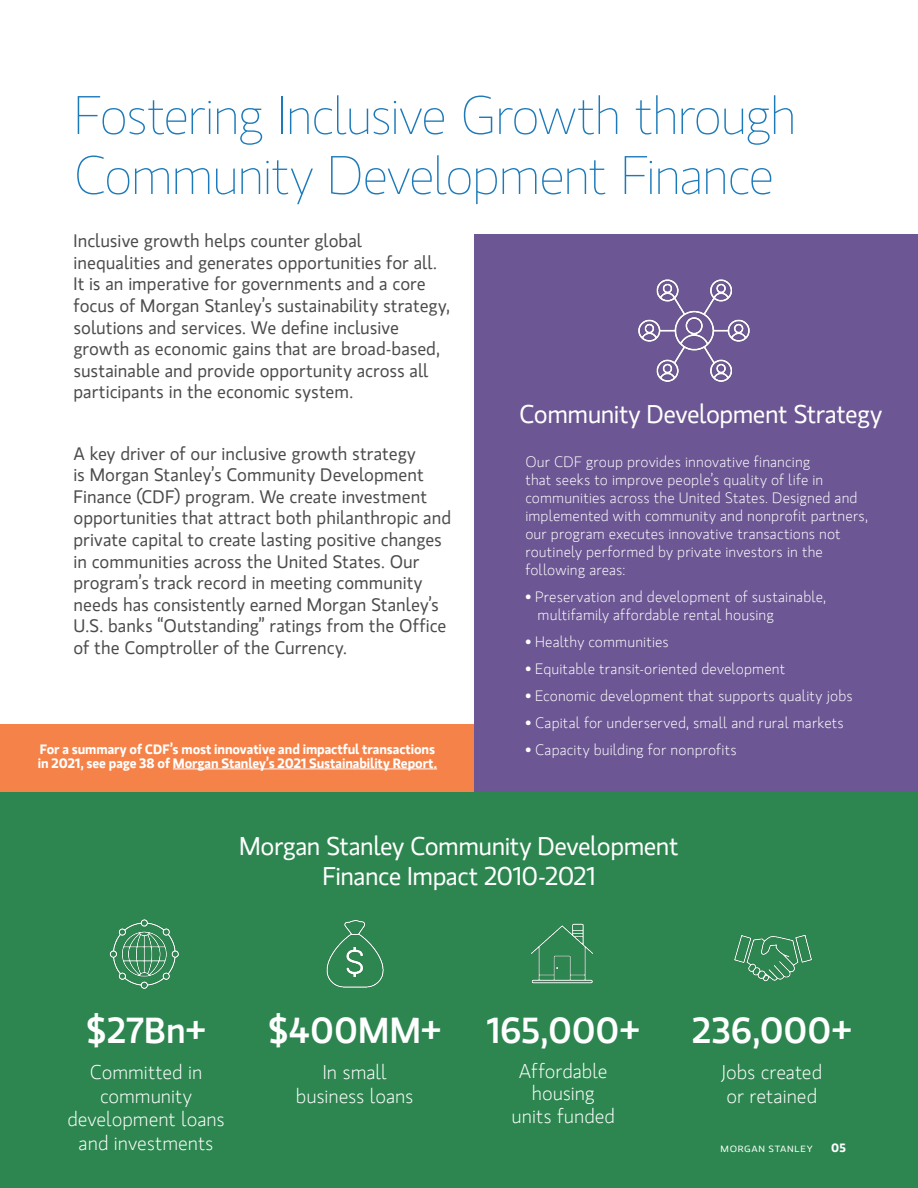
<style>
.page{position:relative;width:918px;height:1188px;background:#fff}
.page>*{position:absolute;margin:0;border:0;box-sizing:border-box;transform-origin:0 0}
.t1{font:100 54px/60px "MS Gloriola II Display";letter-spacing:-.03em;color:#1c7aba}
.t2{font:500 36px "MS Gloriola II Std";letter-spacing:.005em;color:#fff}
.t3{font:25.5px/30.2px "MS Gloriola II Std";letter-spacing:-.02em;color:#fff;text-align:center}
.t4{font:300 19.8px/23.7px "MS Gloriola II Std";color:#fff;text-align:center}
.t5{font:18px/21.6px "MS Gloriola II Std";color:#4c4c4c}
.t6{font:300 15px/18px "MS Gloriola II Std";letter-spacing:.01em;color:#fff}
.t7{font:700 13.5px/14.2px "MS Gloriola II Std";letter-spacing:-.01em;color:#fff}
.t8{font:700 12px "MS Gloriola II Std";color:#fff}
.t9{font:9px "MS Gloriola II Std";letter-spacing:.07em;color:#fff;scale:1.1 1}
</style>
<div class="page">
<div style="left:0;top:792px;width:918px;height:396px;background:#2d8650"></div>
<img style="left:326px;top:920px;width:58px;height:68px">
<img style="left:109px;top:919px;width:70px;height:70px">
<img style="left:531px;top:923px;width:62px;height:61px">
<img style="left:734px;top:935px;width:78px;height:47px">
<div style="left:0;top:724px;width:483px;height:68px;background:#f58349"></div>
<hr style="left:173px;top:769px;width:264px;height:1px;background:#fff">
<div style="left:475px;top:235px;width:443px;height:557px;background:#6c5693"></div>
<img style="left:638px;top:279px;width:112px;height:103px">
<h1 class="t1" style="left:74px;top:83px;width:725px">Fostering Inclusive Growth through<br>Community Development Finance</h1>
<p class="t5" style="left:74px;top:230px;width:378px">Inclusive growth helps counter global inequalities and generates opportunities for all.<br>It is an imperative for governments and a core focus of Morgan Stanley’s sustainability strategy, solutions and services. We define inclusive growth as economic gains that are broad-based, sustainable and provide opportunity across all participants in the economic system.</p>
<p class="t5" style="left:74px;top:442px;width:379px">A key driver of our inclusive growth strategy<br>is Morgan Stanley’s Community Development Finance (CDF) program. We create investment opportunities that attract both philanthropic and private capital to create lasting positive changes in communities across the United States. Our program’s track record in meeting community needs has consistently earned Morgan Stanley’s U.S. banks “Outstanding” ratings from the Office of the Comptroller of the Currency.</p>
<p class="t7" style="left:38px;top:741px;width:401px">For a summary of CDF’s most innovative and impactful transactions in 2021, see page 38 of Morgan Stanley’s 2021 Sustainability Report.</p>
<h3 class="t3" style="left:519px;top:398px;width:365px">Community Development Strategy</h3>
<p class="t6" style="left:525px;top:453px;width:344px">Our CDF group provides innovative financing<br>that seeks to improve people’s quality of life in communities across the United States. Designed and implemented with community and nonprofit partners, our program executes innovative transactions not routinely performed by private investors in the following areas:</p>
<p class="t6" style="left:538px;top:588px;width:290px;text-indent:-12px">• Preservation and development of sustainable, multifamily affordable rental housing</p>
<p class="t6" style="left:525px;top:633px;width:145px">• Healthy communities</p>
<p class="t6" style="left:525px;top:660px;width:261px">• Equitable transit-oriented development</p>
<p class="t6" style="left:525px;top:687px;width:329px">• Economic development that supports quality jobs</p>
<p class="t6" style="left:525px;top:714px;width:320px">• Capital for underserved, small and rural markets</p>
<p class="t6" style="left:525px;top:741px;width:213px">• Capacity building for nonprofits</p>
<h3 class="t3" style="left:239px;top:830px;width:441px">Morgan Stanley Community Development<br>Finance Impact 2010-2021</h3>
<h2 class="t2" style="left:86px;top:1006px;width:121px">$27Bn+</h2>
<p class="t4" style="left:67px;top:1060px;width:159px">Committed in community development loans and investments</p>
<h2 class="t2" style="left:268px;top:1006px;width:174px">$400MM+</h2>
<p class="t4" style="left:296px;top:1060px;width:119px">In small business loans</p>
<h2 class="t2" style="left:487px;top:1006px;width:155px">165,000+</h2>
<p class="t4" style="left:512px;top:1059px;width:105px;line-height:22.5px">Affordable housing units funded</p>
<h2 class="t2" style="left:692px;top:1006px;width:161px">236,000+</h2>
<p class="t4" style="left:722px;top:1060px;width:102px;text-align:left">Jobs created or retained</p>
<p class="t9" style="left:721px;top:1143px;width:85px">MORGAN STANLEY</p>
<p class="t8" style="left:831px;top:1139px;width:16px">05</p>
</div>
